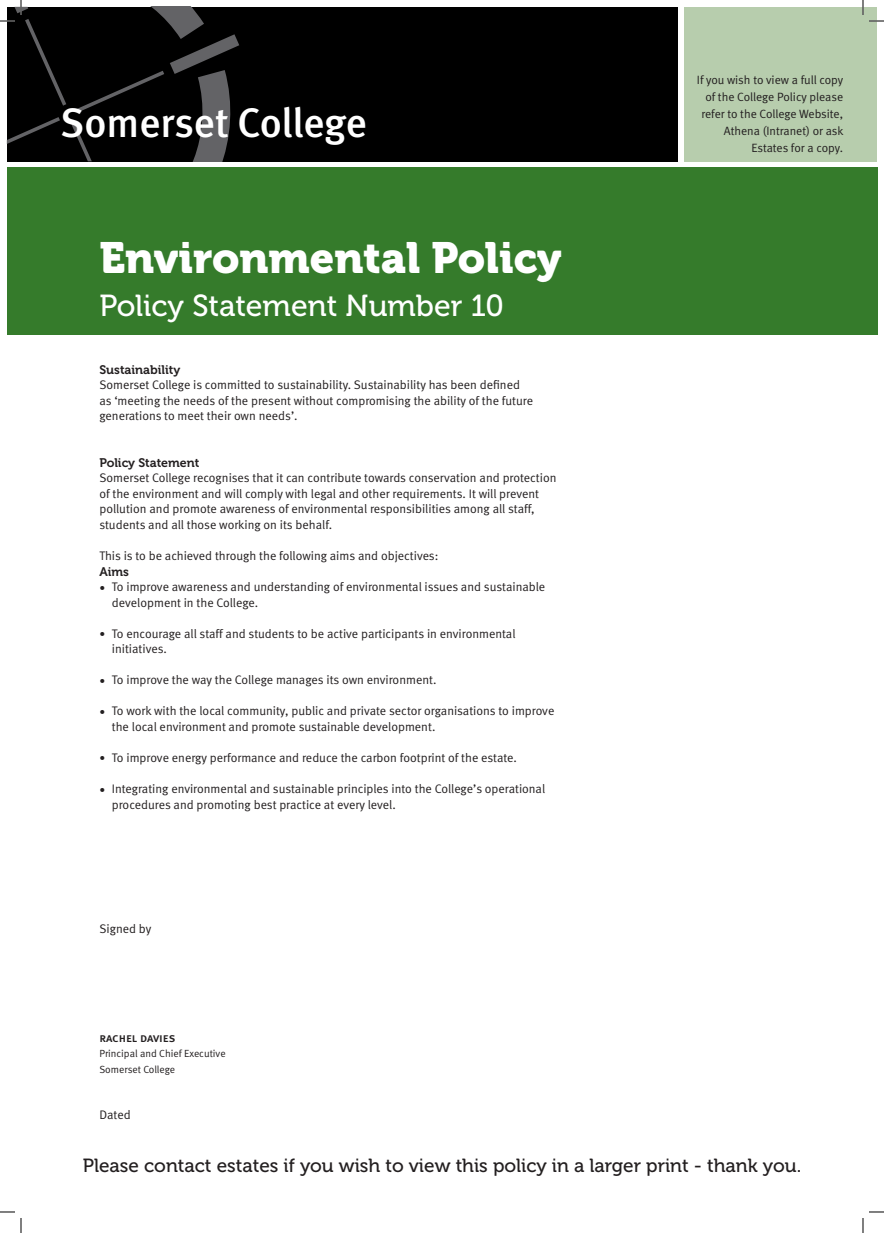
<style>
.page{position:relative;width:884px;height:1233px;background:#fff}
.page>*{position:absolute;margin:0;border:0;box-sizing:border-box;transform-origin:0 0}
.t1{font:43.4px "Museo 900";color:#fff}
.t2{font:500 41.2px "Meta";letter-spacing:-.005em;color:#fff}
.t3{font:30.3px "Museo 500";color:#fff}
.t4{font:19px "Museo 500";color:#231f20}
.t5{font:12.4px/15.5px "Meta Normal";color:#231f20}
.t6{font:12.4px "Museo 700";color:#231f20}
.t7{font:12.4px "Meta Medium Caps";letter-spacing:-.01em;color:#231f20}
.t8{font:12px/17px "Meta Normal";letter-spacing:-.005em;color:#231f20;text-align:right}
.t9{font:10.4px "Meta Normal";color:#231f20}
.s1{font-size:11.4px}
</style>
<div class="page">
<div style="left:7px;top:167px;width:870px;height:168px;background:#357b2b"></div>
<div style="left:7px;top:7px;width:671px;height:154px;background:#000"></div>
<div style="left:684px;top:7px;width:193px;height:154px;background:#b7cdad"></div>
<svg style="left:0;top:1211px;width:15px;height:1px"></svg>
<svg style="left:869px;top:1211px;width:15px;height:1px"></svg>
<svg style="left:0;top:0;width:239px;height:161px"></svg>
<svg style="left:20px;top:1218px;width:2px;height:15px"></svg>
<svg style="left:862px;top:0;width:22px;height:22px"></svg>
<svg style="left:862px;top:1218px;width:2px;height:15px"></svg>
<p class="t2" style="left:60px;top:99px;width:308px">Somerset College</p>
<p class="t1" style="left:99px;top:233px;width:464px">Environmental Policy</p>
<p class="t3" style="left:99px;top:289px;width:406px">Policy Statement Number 10</p>
<p class="t6" style="left:99px;top:362px;width:82px">Sustainability</p>
<p class="t5" style="left:99px;top:377px;width:435px">Somerset College is committed to sustainability. Sustainability has been defined as ‘meeting the needs of the present without compromising the ability of the future generations to meet their own needs’.</p>
<p class="t6" style="left:99px;top:456px;width:101px">Policy Statement</p>
<p class="t5" style="left:99px;top:470px;width:459px">Somerset College recognises that it can contribute towards conservation and protection of the environment and will comply with legal and other requirements. It will prevent pollution and promote awareness of environmental responsibilities among all staff, students and all those working on its behalf.</p>
<p class="t5" style="left:99px;top:548px;width:341px">This is to be achieved through the following aims and objectives:</p>
<p class="t6" style="left:99px;top:564px;width:31px">Aims</p>
<p class="t5" style="left:112px;top:579px;width:435px;text-indent:-12px"><span class="s1">•</span> To improve awareness and understanding of environmental issues and sustainable development in the College.</p>
<p class="t5" style="left:99px;top:625px;width:418px"><span class="s1">•</span> To encourage all staff and students to be active participants in environmental</p>
<p class="t5" style="left:112px;top:641px;width:57px">initiatives.</p>
<p class="t5" style="left:99px;top:672px;width:339px"><span class="s1">•</span> To improve the way the College manages its own environment.</p>
<p class="t5" style="left:99px;top:703px;width:456px"><span class="s1">•</span> To work with the local community, public and private sector organisations to improve</p>
<p class="t5" style="left:112px;top:718px;width:325px">the local environment and promote sustainable development.</p>
<p class="t5" style="left:99px;top:749px;width:419px"><span class="s1">•</span> To improve energy performance and reduce the carbon footprint of the estate.</p>
<p class="t5" style="left:99px;top:781px;width:447px"><span class="s1">•</span> Integrating environmental and sustainable principles into the College’s operational</p>
<p class="t5" style="left:112px;top:796px;width:286px">procedures and promoting best practice at every level.</p>
<p class="t5" style="left:99px;top:920px;width:53px">Signed by</p>
<p class="t7" style="left:99px;top:1030px;width:78px">rachel davies</p>
<p class="t9" style="left:99px;top:1047px;width:128px">Principal and Chief Executive</p>
<p class="t9" style="left:99px;top:1063px;width:77px">Somerset College</p>
<p class="t5" style="left:99px;top:1107px;width:33px">Dated</p>
<p class="t8" style="left:697px;top:72px;width:148px">If you wish to view a full copy of the College Policy please refer to the College Website,<br>Athena (Intranet) or ask<br>Estates for a copy.</p>
<p class="t4" style="left:83px;top:1154px;width:720px">Please contact estates if you wish to view this policy in a larger print - thank you.</p>
</div>
